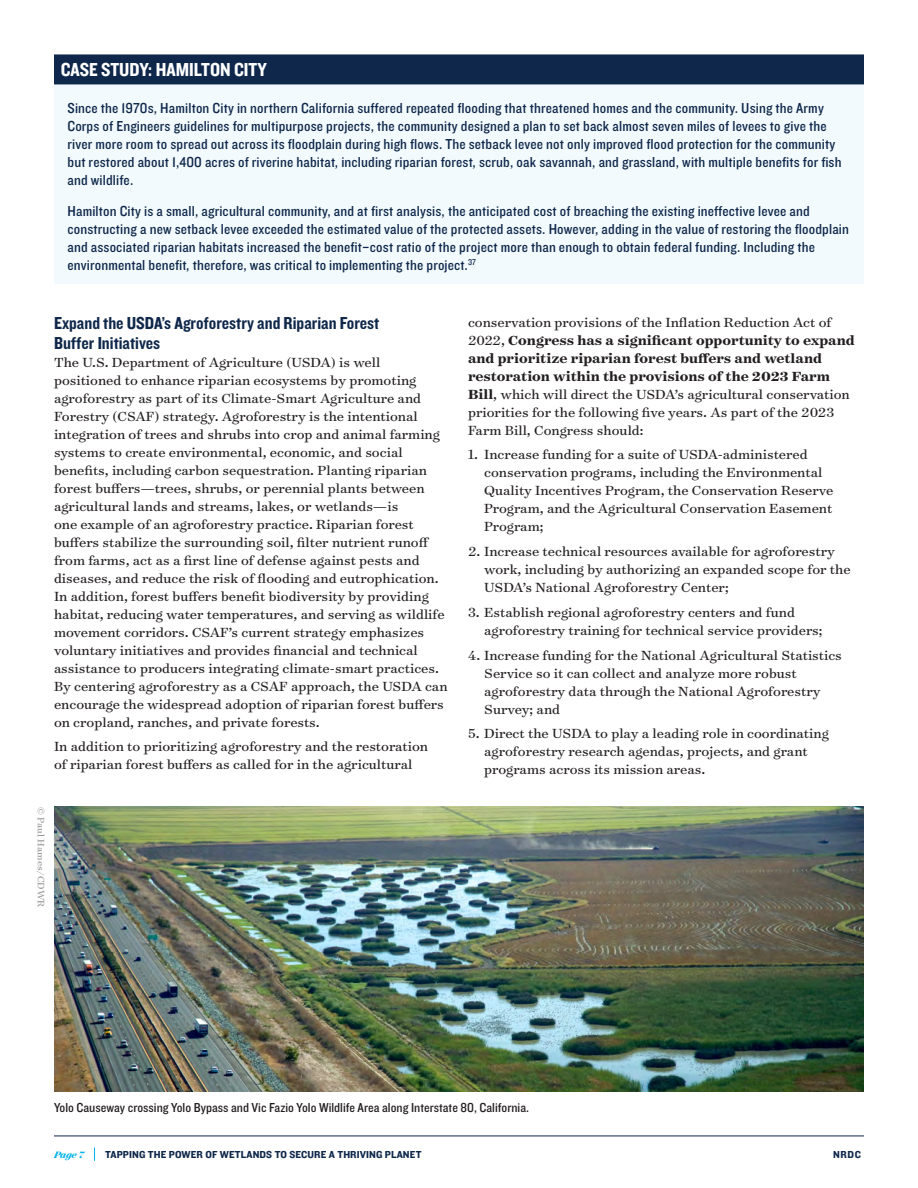
<style>
.page{position:relative;width:918px;height:1188px;background:#fff}
.page>*{position:absolute;margin:0;border:0;box-sizing:border-box;transform-origin:0 0}
.Sidebar_head_1_line{font:19.5px "Knockout 50 Welterweight";color:#fff}
.Tersh_head_KNOCKOUT{font:18px/19.5px "Knockout 50 Welterweight";color:#0e274a}
.TEXT_surveyor_SPACE{font:15px/18px "Surveyor Text";color:#231f20}
.SIDEBAR_Text{font:15px/18px "Knockout 30 Junior Welterwt";letter-spacing:.01em;color:#0e274a}
.Table_TEXT{font:13.5px "Knockout 30 Junior Welterwt";color:#231f20}
.t1{font:10.5px "Knockout 51 Middleweight";letter-spacing:.01em;color:#0e274a}
.Footnotes{font:10.5px "Surveyor Text";letter-spacing:.01em;color:#939598}
.t2{font:italic 700 10.5px "Surveyor Display";color:#00b2eb}
.s1{font-weight:700}
</style>
<div class="page">
<hr style="left:54px;top:1136px;width:810px;height:1px;background:#0e274a">
<svg style="left:94px;top:1147px;width:1px;height:14px"></svg>
<div style="left:54px;top:59px;width:810px;height:225px;background:#f3fafd"></div>
<div style="left:54px;top:54px;width:810px;height:30px;background:#0e274a"></div>
<img style="left:54px;top:807px;width:810px;height:285px">
<p class="Sidebar_head_1_line" style="left:61px;top:57px;width:208px">CASE STUDY: HAMILTON CITY</p>
<p class="SIDEBAR_Text" style="left:68px;top:98px;width:776px">Since the 1970s, Hamilton City in northern California suffered repeated flooding that threatened homes and the community. Using the Army Corps of Engineers guidelines for multipurpose projects, the community designed a plan to set back almost seven miles of levees to give the river more room to spread out across its floodplain during high flows. The setback levee not only improved flood protection for the community but restored about 1,400 acres of riverine habitat, including riparian forest, scrub, oak savannah, and grassland, with multiple benefits for fish and wildlife.</p>
<p class="SIDEBAR_Text" style="left:68px;top:202px;width:783px">Hamilton City is a small, agricultural community, and at first analysis, the anticipated cost of breaching the existing ineffective levee and constructing a new setback levee exceeded the estimated value of the protected assets. However, adding in the value of restoring the floodplain and associated riparian habitats increased the benefit–cost ratio of the project more than enough to obtain federal funding. Including the environmental benefit, therefore, was critical to implementing the project.<sup>37</sup></p>
<p class="Tersh_head_KNOCKOUT" style="left:54px;top:313px;width:327px">Expand the USDA’s Agroforestry and Riparian Forest<br>Buffer Initiatives</p>
<p class="TEXT_surveyor_SPACE" style="left:54px;top:352px;width:395px">The U.S. Department of Agriculture (USDA) is well positioned to enhance riparian ecosystems by promoting agroforestry as part of its Climate-Smart Agriculture and Forestry (CSAF) strategy. Agroforestry is the intentional integration of trees and shrubs into crop and animal farming systems to create environmental, economic, and social benefits, including carbon sequestration. Planting riparian forest buffers—trees, shrubs, or perennial plants between agricultural lands and streams, lakes, or wetlands—is<br>one example of an agroforestry practice. Riparian forest buffers stabilize the surrounding soil, filter nutrient runoff from farms, act as a first line of defense against pests and diseases, and reduce the risk of flooding and eutrophication.<br>In addition, forest buffers benefit biodiversity by providing habitat, reducing water temperatures, and serving as wildlife movement corridors. CSAF’s current strategy emphasizes voluntary initiatives and provides financial and technical assistance to producers integrating climate-smart practices.<br>By centering agroforestry as a CSAF approach, the USDA can encourage the widespread adoption of riparian forest buffers on cropland, ranches, and private forests.</p>
<p class="TEXT_surveyor_SPACE" style="left:54px;top:737px;width:376px">In addition to prioritizing agroforestry and the restoration of riparian forest buffers as called for in the agricultural</p>
<p class="Footnotes" style="left:48px;top:807px;width:102px;rotate:90deg">© Paul Hames/CDWR</p>
<p class="TEXT_surveyor_SPACE" style="left:468px;top:312px;width:388px">conservation provisions of the Inflation Reduction Act of 2022, <span class="s1">Congress has a significant opportunity to expand and prioritize riparian forest buffers and wetland restoration within the provisions of the 2023 Farm Bill</span>, which will direct the USDA’s agricultural conservation priorities for the following five years. As part of the 2023<br>Farm Bill, Congress should:</p>
<p class="TEXT_surveyor_SPACE" style="left:484px;top:445px;width:351px;text-indent:-16px">1. Increase funding for a suite of USDA-administered conservation programs, including the Environmental Quality Incentives Program, the Conservation Reserve Program, and the Agricultural Conservation Easement Program;</p>
<p class="TEXT_surveyor_SPACE" style="left:484px;top:542px;width:368px;text-indent:-16px">2. Increase technical resources available for agroforestry work, including by authorizing an expanded scope for the<br>USDA’s National Agroforestry Center;</p>
<p class="TEXT_surveyor_SPACE" style="left:484px;top:603px;width:340px;text-indent:-16px">3. Establish regional agroforestry centers and fund agroforestry training for technical service providers;</p>
<p class="TEXT_surveyor_SPACE" style="left:484px;top:645px;width:359px;text-indent:-16px">4. Increase funding for the National Agricultural Statistics Service so it can collect and analyze more robust agroforestry data through the National Agroforestry Survey; and</p>
<p class="TEXT_surveyor_SPACE" style="left:484px;top:724px;width:346px;text-indent:-16px">5. Direct the USDA to play a leading role in coordinating agroforestry research agendas, projects, and grant programs across its mission areas.</p>
<p class="Table_TEXT" style="left:54px;top:1099px;width:477px">Yolo Causeway crossing Yolo Bypass and Vic Fazio Yolo Wildlife Area along Interstate 80, California.</p>
<p class="t2" style="left:54px;top:1148px;width:32px">Page 7</p>
<p class="t1" style="left:105px;top:1147px;width:318px">TAPPING THE POWER OF WETLANDS TO SECURE A THRIVING PLANET</p>
<p class="t1" style="left:833px;top:1147px;width:29px">NRDC</p>
</div>
